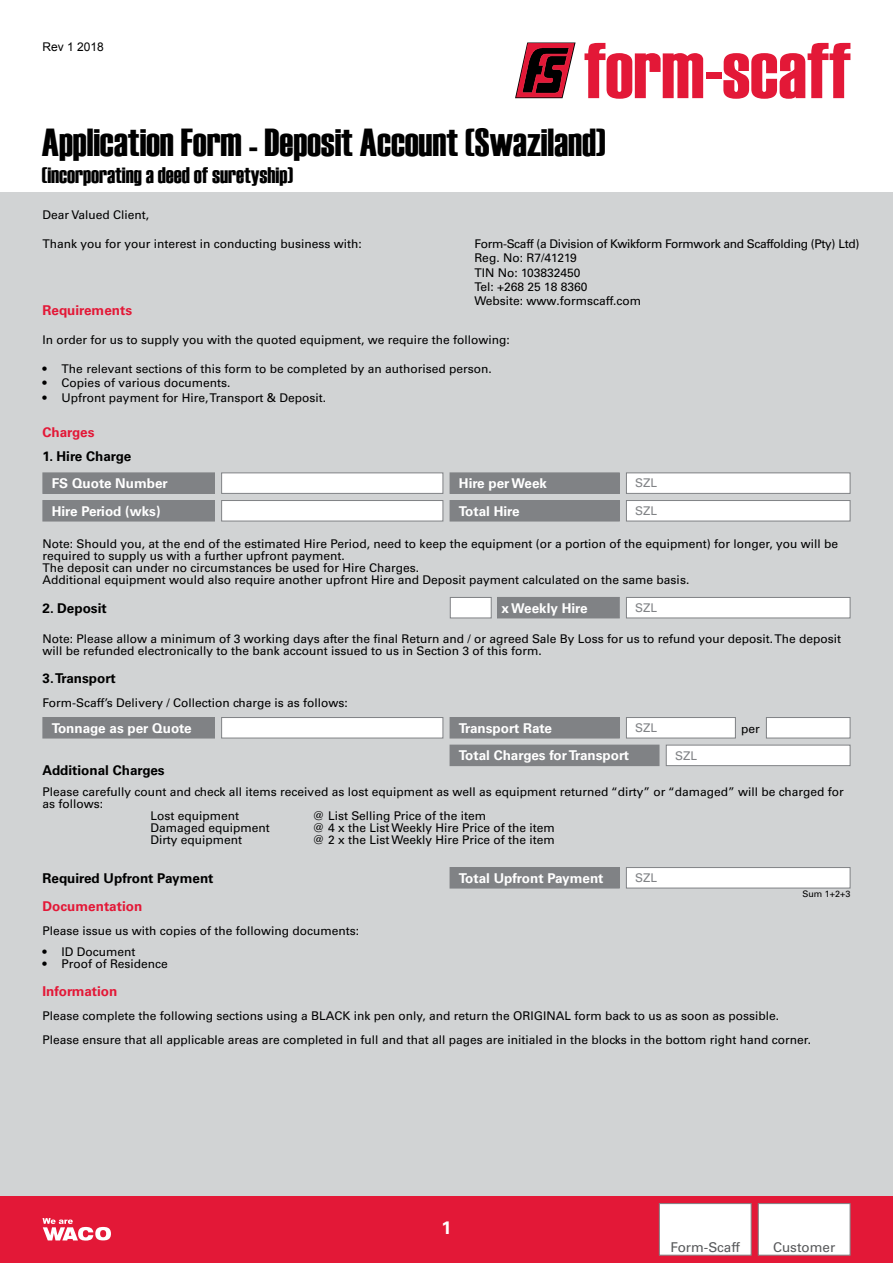
<style>
.page{position:relative;width:893px;height:1263px;background:#fff}
.page>*{position:absolute;margin:0;border:0;box-sizing:border-box;transform-origin:0 0}
.t1{font:39px "Haettenschweiler";color:#000}
.t2{font:22.5px "Haettenschweiler";color:#000}
.t3{font:700 18px "Univers LT Std";color:#fff}
.t4{font:700 13.5px/27.6px "Univers LT Std";color:#fff}
.t5{font:700 13.5px "Univers LT Std";color:#000}
.t6{font:700 13.5px "Univers LT Std";color:#e31837}
.t7{font:13.5px "Univers LT Std";color:#58595b}
.t8{font:12px/12px "Univers LT Std";color:#000}
.t9{font:12px/14.4px "Univers LT Std";letter-spacing:-.025em;color:#000}
.t10{font:12px "Univers LT Std";color:#808285}
.t11{font:12px "Arial";color:#000}
.t12{font:9px "Univers LT Std";color:#000}
</style>
<div class="page">
<div style="left:0;top:193px;width:893px;height:1070px;background:#d1d3d4"></div>
<div style="left:0;top:1196px;width:893px;height:67px;background:#e31837"></div>
<div style="left:659px;top:1203px;width:92px;height:52px;background:#fff;border:1px solid #808285"></div>
<div style="left:758px;top:1203px;width:92px;height:52px;background:#fff;border:1px solid #808285"></div>
<div style="left:43px;top:717px;width:171px;height:21px;background:#808285"></div>
<div style="left:43px;top:473px;width:171px;height:20px;background:#808285"></div>
<div style="left:43px;top:472px;width:172px;height:22px;border:1px solid #808285"></div>
<div style="left:43px;top:500px;width:171px;height:21px;background:#808285"></div>
<div style="left:450px;top:473px;width:169px;height:20px;background:#808285"></div>
<div style="left:450px;top:472px;width:170px;height:22px;border:1px solid #808285"></div>
<div style="left:450px;top:500px;width:169px;height:21px;background:#808285"></div>
<div style="left:450px;top:717px;width:169px;height:21px;background:#808285"></div>
<div style="left:450px;top:745px;width:209px;height:21px;background:#808285"></div>
<div style="left:221px;top:717px;width:222px;height:21px;background:#fff;border:1px solid #808285"></div>
<div style="left:221px;top:472px;width:222px;height:22px;background:#fff;border:1px solid #808285"></div>
<div style="left:221px;top:500px;width:222px;height:21px;background:#fff;border:1px solid #808285"></div>
<div style="left:626px;top:473px;width:224px;height:20px;background:#fff"></div>
<div style="left:626px;top:472px;width:224px;height:22px;border:1px solid #808285"></div>
<div style="left:626px;top:500px;width:224px;height:21px;background:#fff"></div>
<div style="left:626px;top:500px;width:224px;height:21px;border:1px solid #808285"></div>
<div style="left:666px;top:745px;width:184px;height:21px;background:#fff"></div>
<div style="left:666px;top:745px;width:184px;height:21px;border:1px solid #808285"></div>
<div style="left:450px;top:867px;width:169px;height:21px;background:#808285"></div>
<div style="left:626px;top:867px;width:224px;height:21px;background:#fff"></div>
<div style="left:626px;top:867px;width:224px;height:21px;border:1px solid #808285"></div>
<div style="left:626px;top:717px;width:109px;height:21px;background:#fff"></div>
<div style="left:626px;top:717px;width:110px;height:21px;border:1px solid #808285"></div>
<div style="left:766px;top:717px;width:84px;height:21px;background:#fff;border:1px solid #808285"></div>
<svg style="left:43px;top:1218px;width:68px;height:22px"></svg>
<div style="left:497px;top:597px;width:122px;height:21px;background:#808285"></div>
<div style="left:450px;top:597px;width:42px;height:21px;background:#fff;border:1px solid #808285"></div>
<div style="left:626px;top:597px;width:224px;height:21px;background:#fff"></div>
<div style="left:626px;top:597px;width:224px;height:21px;border:1px solid #808285"></div>
<div style="left:706px;top:72px;width:16px;height:6px;background:#e31837"></div>
<svg style="left:584px;top:43px;width:119px;height:56px"></svg>
<svg style="left:723px;top:43px;width:127px;height:56px"></svg>
<svg style="left:515px;top:43px;width:61px;height:56px"></svg>
<p class="t11" style="left:43px;top:39px;width:63px">Rev 1 2018</p>
<h1 class="t1" style="left:42px;top:120px;width:565px">Application Form - Deposit Account (Swaziland)</h1>
<h2 class="t2" style="left:42px;top:162px;width:253px">(incorporating a deed of suretyship)</h2>
<p class="t8" style="left:43px;top:209px;width:108px">Dear Valued Client,</p>
<p class="t8" style="left:43px;top:238px;width:321px">Thank you for your interest in conducting business with:</p>
<p class="t9" style="left:475px;top:236px;width:386px">Form-Scaff (a Division of Kwikform Formwork and Scaffolding (Pty) Ltd)<br>Reg. No: R7/41219<br>TIN No: 103832450<br>Tel: +268 25 18 8360<br>Website: www.formscaff.com</p>
<p class="t6" style="left:43px;top:302px;width:91px">Requirements</p>
<p class="t8" style="left:43px;top:334px;width:469px">In order for us to supply you with the quoted equipment, we require the following:</p>
<p class="t8" style="left:43px;top:363px;width:451px">• The relevant sections of this form to be completed by an authorised person.</p>
<p class="t8" style="left:43px;top:377px;width:189px">• Copies of various documents.</p>
<p class="t8" style="left:43px;top:391px;width:285px">• Upfront payment for Hire,Transport &amp; Deposit.</p>
<p class="t6" style="left:43px;top:424px;width:53px">Charges</p>
<p class="t5" style="left:43px;top:448px;width:90px">1. Hire Charge</p>
<p class="t4" style="left:52px;top:470px;width:118px">FS Quote Number<br>Hire Period (wks)</p>
<p class="t4" style="left:459px;top:470px;width:90px">Hire per Week<br>Total Hire</p>
<p class="t10" style="left:635px;top:476px;width:24px">SZL</p>
<p class="t10" style="left:635px;top:504px;width:24px">SZL</p>
<p class="t8" style="left:43px;top:538px;width:797px">Note: Should you, at the end of the estimated Hire Period, need to keep the equipment (or a portion of the equipment) for longer, you will be required to supply us with a further upfront payment.<br>The deposit can under no circumstances be used for Hire Charges.<br>Additional equipment would also require another upfront Hire and Deposit payment calculated on the same basis.</p>
<p class="t5" style="left:43px;top:600px;width:66px">2. Deposit</p>
<p class="t4" style="left:502px;top:594px;width:87px">x Weekly Hire</p>
<p class="t10" style="left:635px;top:601px;width:24px">SZL</p>
<p class="t8" style="left:43px;top:633px;width:800px">Note: Please allow a minimum of 3 working days after the final Return and / or agreed Sale By Loss for us to refund your deposit.The deposit will be refunded electronically to the bank account issued to us in Section 3 of this form.</p>
<p class="t5" style="left:43px;top:671px;width:75px">3. Transport</p>
<p class="t8" style="left:43px;top:697px;width:307px">Form-Scaff’s Delivery / Collection charge is as follows:</p>
<p class="t4" style="left:52px;top:714px;width:141px">Tonnage as per Quote</p>
<p class="t4" style="left:459px;top:714px;width:172px">Transport Rate<br>Total Charges for Transport</p>
<p class="t10" style="left:635px;top:721px;width:24px">SZL</p>
<p class="t8" style="left:741px;top:722px;width:20px">per</p>
<p class="t10" style="left:675px;top:748px;width:24px">SZL</p>
<p class="t5" style="left:43px;top:762px;width:124px">Additional Charges</p>
<p class="t8" style="left:43px;top:786px;width:803px">Please carefully count and check all items received as lost equipment as well as equipment returned “dirty” or “damaged” will be charged for</p>
<p class="t8" style="left:43px;top:798px;width:62px">as follows:</p>
<p class="t8" style="left:151px;top:810px;width:90px">Lost equipment</p>
<p class="t8" style="left:313px;top:810px;width:175px">@ List Selling Price of the item</p>
<p class="t8" style="left:151px;top:822px;width:121px">Damaged equipment</p>
<p class="t8" style="left:313px;top:822px;width:244px">@ 4 x the List Weekly Hire Price of the item</p>
<p class="t8" style="left:151px;top:834px;width:93px">Dirty equipment</p>
<p class="t8" style="left:313px;top:834px;width:244px">@ 2 x the List Weekly Hire Price of the item</p>
<p class="t5" style="left:43px;top:870px;width:172px">Required Upfront Payment</p>
<p class="t4" style="left:459px;top:864px;width:146px">Total Upfront Payment</p>
<p class="t10" style="left:635px;top:871px;width:24px">SZL</p>
<p class="t12" style="left:802px;top:889px;width:50px">Sum 1+2+3</p>
<p class="t6" style="left:43px;top:898px;width:101px">Documentation</p>
<p class="t8" style="left:43px;top:925px;width:318px">Please issue us with copies of the following documents:</p>
<p class="t8" style="left:43px;top:946px;width:95px">• ID Document</p>
<p class="t8" style="left:43px;top:958px;width:127px">• Proof of Residence</p>
<p class="t6" style="left:43px;top:983px;width:76px">Information</p>
<p class="t8" style="left:43px;top:1004px;width:770px;line-height:24px">Please complete the following sections using a BLACK ink pen only, and return the ORIGINAL form back to us as soon as possible.<br>Please ensure that all applicable areas are completed in full and that all pages are initialed in the blocks in the bottom right hand corner.</p>
<h3 class="t3" style="left:441px;top:1216px;width:12px">1</h3>
<p class="t7" style="left:670px;top:1239px;width:71px">Form-Scaff</p>
<p class="t7" style="left:773px;top:1239px;width:64px">Customer</p>
</div>
